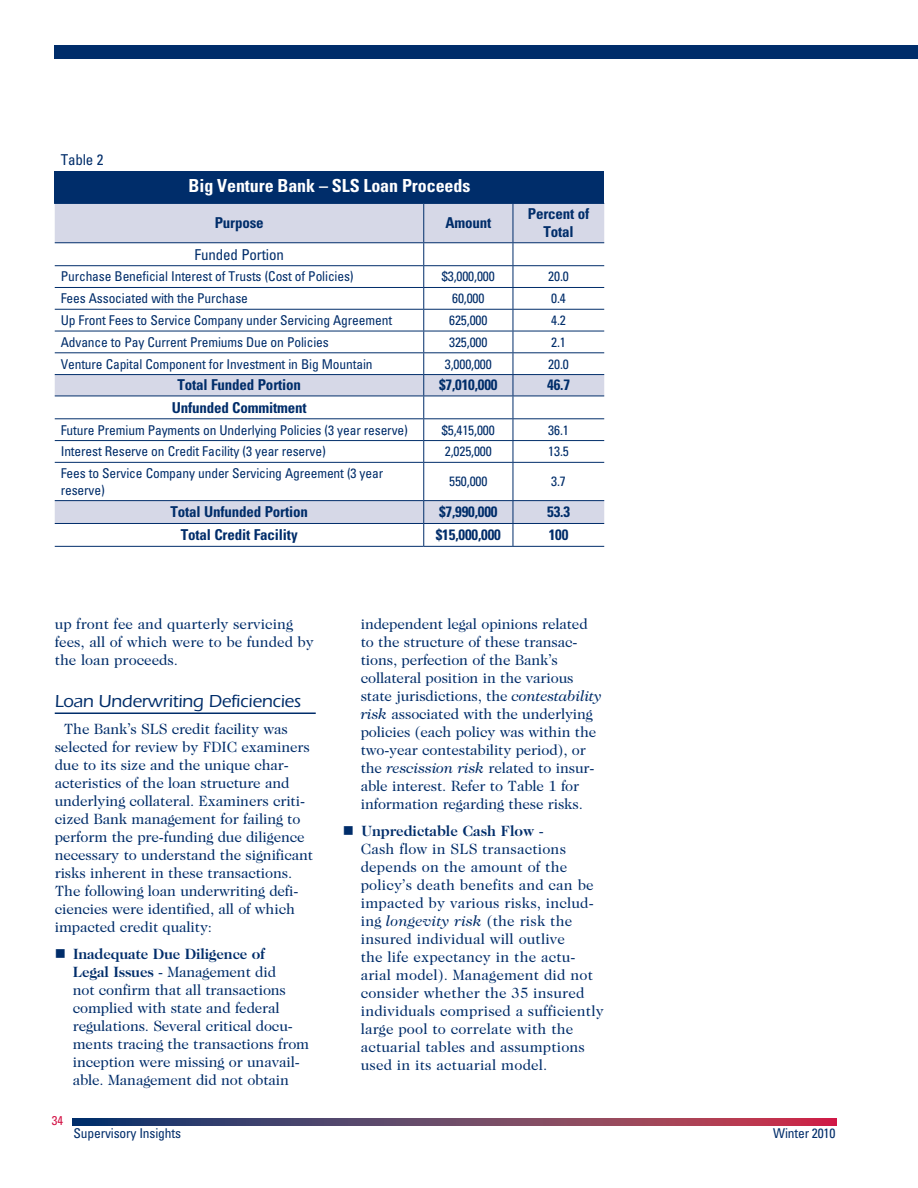
<style>
.page{position:relative;width:918px;height:1188px;background:#fff}
.page>*{position:absolute;margin:0;border:0;box-sizing:border-box;transform-origin:0 0}
.Table_Head_A{font:700 condensed 18px "Univers LT Std";letter-spacing:-.005em;color:#fff}
.HeadC{font:500 18px "ITC Eras Std";letter-spacing:-.01em;color:#002d6a}
.Body{font:15px/18px "Caslon 224 Std";letter-spacing:-.01em;color:#002d6a}
.Body-2{font:15px/18px "Caslon 224 Std";letter-spacing:.01em;color:#002d6a}
.Footnote_Text_wrd_1{font:700 condensed 15px/18px "Univers LT Std";letter-spacing:-.01em;color:#002d6a;text-align:center}
.Footnote_Text_wrd_1-2{font:condensed 15px "Univers LT Std";letter-spacing:-.01em;color:#002d6a}
.Footnote_Text_wrd_1-3{font:condensed 13.5px/16.5px "Univers LT Std";letter-spacing:-.01em;color:#002d6a}
.t1{font:condensed 12.75px "Univers LT Std";color:#d31245}
.s1{font-weight:700}
.s2{font-style:italic}
</style>
<div class="page">
<div style="left:54px;top:45px;width:864px;height:13px;background:#002d6a"></div>
<svg style="left:72px;top:1119px;width:765px;height:6px;background:#6e4162"></svg>
<hr style="left:55px;top:712px;width:261px;height:2px;background:#002d6a">
<div style="left:55px;top:171px;width:549px;height:32px;background:#002d6a"></div>
<svg style="left:55px;top:204px;width:549px;height:319px"></svg>
<hr style="left:55px;top:287px;width:369px;height:1px;background:#002d6a">
<hr style="left:424px;top:287px;width:89px;height:1px;background:#002d6a">
<hr style="left:513px;top:287px;width:91px;height:1px;background:#002d6a">
<hr style="left:55px;top:309px;width:369px;height:1px;background:#002d6a">
<hr style="left:424px;top:309px;width:89px;height:1px;background:#002d6a">
<hr style="left:513px;top:309px;width:91px;height:1px;background:#002d6a">
<hr style="left:55px;top:331px;width:369px;height:1px;background:#002d6a">
<hr style="left:424px;top:331px;width:89px;height:1px;background:#002d6a">
<hr style="left:513px;top:331px;width:91px;height:1px;background:#002d6a">
<hr style="left:55px;top:352px;width:369px;height:1px;background:#002d6a">
<hr style="left:424px;top:352px;width:89px;height:1px;background:#002d6a">
<hr style="left:513px;top:352px;width:91px;height:1px;background:#002d6a">
<hr style="left:55px;top:374px;width:369px;height:1px;background:#002d6a">
<hr style="left:424px;top:374px;width:89px;height:1px;background:#002d6a">
<hr style="left:513px;top:374px;width:91px;height:1px;background:#002d6a">
<hr style="left:55px;top:418px;width:369px;height:1px;background:#002d6a">
<hr style="left:424px;top:418px;width:89px;height:1px;background:#002d6a">
<hr style="left:513px;top:418px;width:91px;height:1px;background:#002d6a">
<hr style="left:55px;top:440px;width:369px;height:1px;background:#002d6a">
<hr style="left:424px;top:440px;width:89px;height:1px;background:#002d6a">
<hr style="left:513px;top:440px;width:91px;height:1px;background:#002d6a">
<hr style="left:55px;top:462px;width:369px;height:1px;background:#002d6a">
<hr style="left:424px;top:462px;width:89px;height:1px;background:#002d6a">
<hr style="left:513px;top:462px;width:91px;height:1px;background:#002d6a">
<hr style="left:55px;top:500px;width:369px;height:1px;background:#002d6a">
<hr style="left:424px;top:500px;width:89px;height:1px;background:#002d6a">
<hr style="left:513px;top:500px;width:91px;height:1px;background:#002d6a">
<hr style="left:55px;top:546px;width:369px;height:1px;background:#002d6a">
<hr style="left:424px;top:546px;width:89px;height:1px;background:#002d6a">
<hr style="left:513px;top:546px;width:91px;height:1px;background:#002d6a">
<hr style="left:55px;top:203px;width:369px;height:1px;background:#002d6a">
<hr style="left:424px;top:203px;width:89px;height:1px;background:#002d6a">
<hr style="left:423px;top:204px;width:1px;height:38px;background:#002d6a">
<hr style="left:513px;top:203px;width:91px;height:1px;background:#002d6a">
<hr style="left:513px;top:204px;width:1px;height:38px;background:#002d6a">
<svg style="left:423px;top:243px;width:1px;height:219px"></svg>
<svg style="left:513px;top:243px;width:1px;height:219px"></svg>
<hr style="left:423px;top:463px;width:1px;height:37px;background:#002d6a">
<hr style="left:513px;top:463px;width:1px;height:37px;background:#002d6a">
<svg style="left:423px;top:501px;width:1px;height:45px"></svg>
<svg style="left:513px;top:501px;width:1px;height:45px"></svg>
<hr style="left:55px;top:242px;width:369px;height:1px;background:#002d6a">
<hr style="left:424px;top:242px;width:89px;height:1px;background:#002d6a">
<hr style="left:513px;top:242px;width:91px;height:1px;background:#002d6a">
<hr style="left:55px;top:265px;width:369px;height:1px;background:#002d6a">
<hr style="left:424px;top:265px;width:89px;height:1px;background:#002d6a">
<hr style="left:513px;top:265px;width:91px;height:1px;background:#002d6a">
<hr style="left:55px;top:396px;width:369px;height:1px;background:#002d6a">
<hr style="left:424px;top:396px;width:89px;height:1px;background:#002d6a">
<hr style="left:513px;top:396px;width:91px;height:1px;background:#002d6a">
<hr style="left:55px;top:523px;width:369px;height:1px;background:#002d6a">
<hr style="left:424px;top:523px;width:89px;height:1px;background:#002d6a">
<hr style="left:513px;top:523px;width:91px;height:1px;background:#002d6a">
<p class="Footnote_Text_wrd_1-2" style="left:61px;top:151px;width:44px">Table 2</p>
<p class="Table_Head_A" style="left:189px;top:174px;width:283px">Big Venture Bank – SLS Loan Proceeds</p>
<p class="Footnote_Text_wrd_1" style="left:215px;top:213px;width:51px">Purpose</p>
<p class="Footnote_Text_wrd_1" style="left:445px;top:213px;width:47px">Amount</p>
<p class="Footnote_Text_wrd_1" style="left:528px;top:204px;width:63px">Percent of<br>Total</p>
<p class="Footnote_Text_wrd_1-2" style="left:195px;top:245px;width:91px">Funded Portion</p>
<p class="Footnote_Text_wrd_1-3" style="left:61px;top:268px;width:294px">Purchase Beneficial Interest of Trusts (Cost of Policies)</p>
<p class="Footnote_Text_wrd_1-3" style="left:442px;top:268px;width:54px">$3,000,000</p>
<p class="Footnote_Text_wrd_1-3" style="left:548px;top:268px;width:22px">20.0</p>
<p class="Footnote_Text_wrd_1-3" style="left:61px;top:290px;width:189px">Fees Associated with the Purchase</p>
<p class="Footnote_Text_wrd_1-3" style="left:452px;top:290px;width:34px">60,000</p>
<p class="Footnote_Text_wrd_1-3" style="left:551px;top:290px;width:16px">0.4</p>
<p class="Footnote_Text_wrd_1-3" style="left:61px;top:312px;width:333px">Up Front Fees to Service Company under Servicing Agreement</p>
<p class="Footnote_Text_wrd_1-3" style="left:449px;top:312px;width:40px">625,000</p>
<p class="Footnote_Text_wrd_1-3" style="left:551px;top:312px;width:16px">4.2</p>
<p class="Footnote_Text_wrd_1-3" style="left:61px;top:334px;width:270px">Advance to Pay Current Premiums Due on Policies</p>
<p class="Footnote_Text_wrd_1-3" style="left:449px;top:334px;width:40px">325,000</p>
<p class="Footnote_Text_wrd_1-3" style="left:551px;top:334px;width:16px">2.1</p>
<p class="Footnote_Text_wrd_1-3" style="left:61px;top:355px;width:313px">Venture Capital Component for Investment in Big Mountain</p>
<p class="Footnote_Text_wrd_1-3" style="left:445px;top:355px;width:48px">3,000,000</p>
<p class="Footnote_Text_wrd_1-3" style="left:548px;top:355px;width:22px">20.0</p>
<p class="Footnote_Text_wrd_1" style="left:177px;top:376px;width:125px">Total Funded Portion</p>
<p class="Footnote_Text_wrd_1" style="left:439px;top:376px;width:60px">$7,010,000</p>
<p class="Footnote_Text_wrd_1" style="left:547px;top:376px;width:24px">46.7</p>
<p class="Footnote_Text_wrd_1" style="left:172px;top:398px;width:137px">Unfunded Commitment</p>
<p class="Footnote_Text_wrd_1-3" style="left:61px;top:421px;width:349px">Future Premium Payments on Underlying Policies (3 year reserve)</p>
<p class="Footnote_Text_wrd_1-3" style="left:442px;top:421px;width:54px">$5,415,000</p>
<p class="Footnote_Text_wrd_1-3" style="left:548px;top:421px;width:22px">36.1</p>
<p class="Footnote_Text_wrd_1-3" style="left:61px;top:443px;width:267px">Interest Reserve on Credit Facility (3 year reserve)</p>
<p class="Footnote_Text_wrd_1-3" style="left:445px;top:443px;width:48px">2,025,000</p>
<p class="Footnote_Text_wrd_1-3" style="left:548px;top:443px;width:22px">13.5</p>
<p class="Footnote_Text_wrd_1-3" style="left:61px;top:465px;width:324px">Fees to Service Company under Servicing Agreement (3 year reserve)</p>
<p class="Footnote_Text_wrd_1-3" style="left:449px;top:473px;width:40px">550,000</p>
<p class="Footnote_Text_wrd_1-3" style="left:551px;top:473px;width:16px">3.7</p>
<p class="Footnote_Text_wrd_1" style="left:170px;top:503px;width:139px">Total Unfunded Portion</p>
<p class="Footnote_Text_wrd_1" style="left:439px;top:503px;width:60px">$7,990,000</p>
<p class="Footnote_Text_wrd_1" style="left:547px;top:503px;width:24px">53.3</p>
<p class="Footnote_Text_wrd_1" style="left:181px;top:526px;width:118px">Total Credit Facility</p>
<p class="Footnote_Text_wrd_1" style="left:436px;top:526px;width:67px">$15,000,000</p>
<p class="Footnote_Text_wrd_1" style="left:549px;top:526px;width:21px">100</p>
<p class="Body" style="left:55px;top:614px;width:261px">up front fee and quarterly servicing fees, all of which were to be funded by the loan proceeds.</p>
<p class="HeadC" style="left:55px;top:690px;width:248px">Loan Underwriting Deficiencies</p>
<p class="Body" style="left:55px;top:719px;width:260px;text-indent:9px">The Bank’s SLS credit facility was selected for review by FDIC examiners due to its size and the unique char&shy;acteristics of the loan structure and underlying collateral. Examiners criti&shy;cized Bank management for failing to perform the pre-funding due diligence necessary to understand the significant risks inherent in these transactions.<br>The following loan underwriting defi&shy;ciencies were identified, all of which impacted credit quality:</p>
<p class="Body" style="left:73px;top:944px;width:238px"><span class="s1">Inadequate Due Diligence of<br>Legal Issues</span> - Management did<br>not confirm that all transactions complied with state and federal regulations. Several critical docu&shy;ments tracing the transactions from inception were missing or unavail&shy;able. Management did not obtain</p>
<p class="t1" style="left:52px;top:1113px;width:13px">34</p>
<p class="Body" style="left:361px;top:614px;width:242px">independent legal opinions related to the structure of these transac&shy;tions, perfection of the Bank’s collateral position in the various state jurisdictions, the <span class="s2">contestability risk</span> associated with the underlying policies (each policy was within the two-year contestability period), or the <span class="s2">rescission risk</span> related to insur&shy;able interest. Refer to Table 1 for information regarding these risks.</p>
<p class="Body-2" style="left:361px;top:821px;width:245px"><span class="s1">Unpredictable Cash Flow</span> -<br>Cash flow in SLS transactions depends on the amount of the policy’s death benefits and can be impacted by various risks, includ&shy;ing <span class="s2">longevity risk</span> (the risk the insured individual will outlive<br>the life expectancy in the actu&shy;arial model). Management did not consider whether the 35 insured individuals comprised a sufficiently large pool to correlate with the actuarial tables and assumptions used in its actuarial model.</p>
<p class="Footnote_Text_wrd_1-3" style="left:74px;top:1125px;width:109px">Supervisory Insights</p>
<p class="Footnote_Text_wrd_1-3" style="left:773px;top:1125px;width:64px">Winter 2010</p>
</div>
